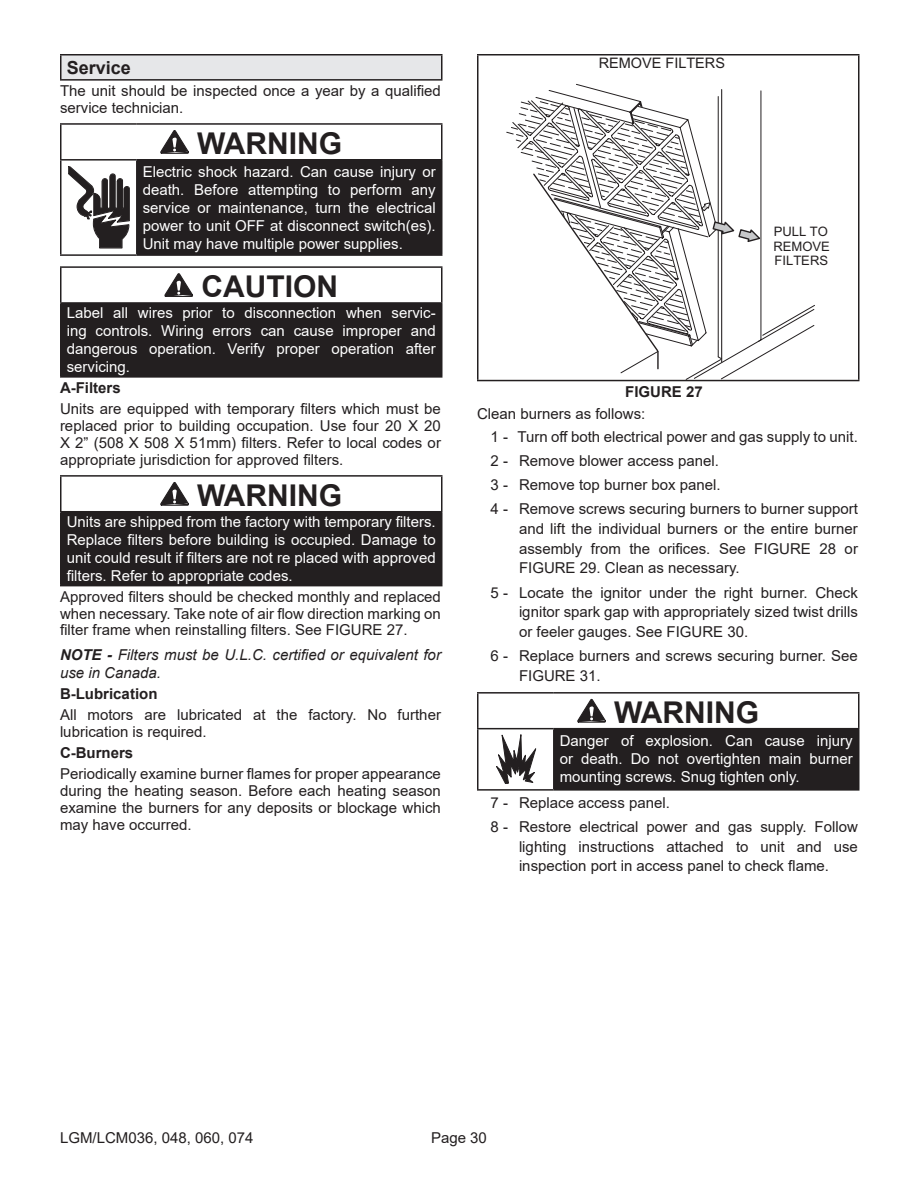
<style>
.page{position:relative;width:918px;height:1188px;background:#fff}
.page>*{position:absolute;margin:0;border:0;box-sizing:border-box;transform-origin:0 0}
.WARNING_20pt{font:700 30px "Arial";color:#231f20}
.Header_1_TOC{font:700 18px "Arial";color:#231f20}
.Paragraph{font:15px/16.8px "Arial";color:#231f20;text-align:justify}
.White_10pt{font:15px/18px "Arial";color:#fff;text-align:justify}
.Paragraph_NOTE__Italic{font:italic 15px/18px "Arial";color:#231f20}
.Paragraph-2{font:700 15px "Arial";color:#231f20}
.t1{font:14.55px "Arial";color:#231f20}
.t2{font:13.05px/14.5px "Arial";color:#231f20}
.s1{font-weight:700}
</style>
<div class="page">
<div style="left:61px;top:55px;width:381px;height:25px;background:#e6e7e9"></div>
<hr style="left:60px;top:54px;width:382px;height:2px;background:#231f20">
<hr style="left:60px;top:56px;width:2px;height:23px;background:#231f20">
<svg style="left:441px;top:56px;width:1px;height:23px"></svg>
<hr style="left:60px;top:79px;width:382px;height:2px;background:#231f20">
<div style="left:137px;top:160px;width:305px;height:95px;background:#231f20"></div>
<hr style="left:60px;top:123px;width:77px;height:2px;background:#231f20">
<hr style="left:60px;top:125px;width:2px;height:34px;background:#231f20">
<hr style="left:137px;top:123px;width:305px;height:2px;background:#231f20">
<hr style="left:441px;top:125px;width:1px;height:34px;background:#231f20">
<hr style="left:60px;top:159px;width:77px;height:2px;background:#231f20">
<hr style="left:60px;top:161px;width:2px;height:93px;background:#231f20">
<hr style="left:137px;top:159px;width:305px;height:2px;background:#231f20">
<hr style="left:136px;top:161px;width:2px;height:93px;background:#231f20">
<hr style="left:60px;top:254px;width:77px;height:2px;background:#231f20">
<hr style="left:137px;top:254px;width:305px;height:2px;background:#231f20">
<svg style="left:160px;top:130px;width:29px;height:24px"></svg>
<svg style="left:68px;top:166px;width:61px;height:83px"></svg>
<div style="left:61px;top:303px;width:381px;height:74px;background:#231f20"></div>
<hr style="left:60px;top:266px;width:382px;height:2px;background:#231f20">
<hr style="left:60px;top:268px;width:2px;height:34px;background:#231f20">
<hr style="left:441px;top:268px;width:1px;height:34px;background:#231f20">
<hr style="left:60px;top:302px;width:382px;height:2px;background:#231f20">
<hr style="left:60px;top:304px;width:2px;height:72px;background:#231f20">
<hr style="left:60px;top:376px;width:382px;height:2px;background:#231f20">
<svg style="left:164px;top:273px;width:29px;height:24px"></svg>
<div style="left:61px;top:512px;width:381px;height:74px;background:#231f20"></div>
<hr style="left:60px;top:475px;width:382px;height:2px;background:#231f20">
<hr style="left:60px;top:477px;width:2px;height:34px;background:#231f20">
<hr style="left:441px;top:477px;width:1px;height:34px;background:#231f20">
<hr style="left:60px;top:511px;width:382px;height:1px;background:#231f20">
<hr style="left:60px;top:512px;width:2px;height:73px;background:#231f20">
<hr style="left:60px;top:585px;width:382px;height:1px;background:#231f20">
<svg style="left:160px;top:482px;width:29px;height:24px"></svg>
<hr style="left:477px;top:54px;width:383px;height:2px;background:#231f20">
<hr style="left:477px;top:56px;width:1px;height:324px;background:#231f20">
<hr style="left:858px;top:56px;width:2px;height:324px;background:#231f20">
<hr style="left:477px;top:380px;width:383px;height:1px;background:#231f20">
<svg style="left:535px;top:84px;width:280px;height:296px"></svg>
<hr style="left:721px;top:90px;width:1px;height:272px;background:#231f20">
<svg style="left:507px;top:96px;width:255px;height:283px"></svg>
<div style="left:554px;top:729px;width:305px;height:61px;background:#231f20"></div>
<hr style="left:477px;top:692px;width:77px;height:2px;background:#231f20">
<hr style="left:477px;top:694px;width:1px;height:34px;background:#231f20">
<hr style="left:554px;top:692px;width:306px;height:2px;background:#231f20">
<hr style="left:858px;top:694px;width:2px;height:34px;background:#231f20">
<hr style="left:477px;top:728px;width:77px;height:1px;background:#231f20">
<hr style="left:477px;top:729px;width:1px;height:60px;background:#231f20">
<hr style="left:554px;top:728px;width:306px;height:1px;background:#231f20">
<hr style="left:553px;top:729px;width:2px;height:60px;background:#231f20">
<hr style="left:858px;top:729px;width:2px;height:60px;background:#231f20">
<hr style="left:477px;top:789px;width:77px;height:2px;background:#231f20">
<hr style="left:554px;top:789px;width:306px;height:2px;background:#231f20">
<svg style="left:577px;top:698px;width:29px;height:25px"></svg>
<svg style="left:496px;top:735px;width:41px;height:49px"></svg>
<p class="Header_1_TOC" style="left:67px;top:55px;width:66px">Service</p>
<p class="Paragraph" style="left:60px;top:82px;width:382px">The unit should be inspected once a year by a qualified service technician.</p>
<p class="WARNING_20pt" style="left:197px;top:122px;width:146px">WARNING</p>
<p class="White_10pt" style="left:143px;top:162px;width:294px">Electric shock hazard. Can cause injury or death. Before attempting to perform any service or maintenance, turn the electrical power to unit OFF at disconnect switch(es).<br>Unit may have multiple power supplies.</p>
<p class="WARNING_20pt" style="left:201px;top:265px;width:138px">CAUTION</p>
<p class="White_10pt" style="left:67px;top:304px;width:371px">Label all wires prior to disconnection when servic&shy;ing controls. Wiring errors can cause improper and dangerous operation. Verify proper operation after servicing.</p>
<p class="Paragraph-2" style="left:60px;top:377px;width:62px">A-Filters</p>
<p class="Paragraph" style="left:60px;top:400px;width:382px">Units are equipped with temporary filters which must be replaced prior to building occupation. Use four 20 X 20<br>X 2” (508 X 508 X 51mm) filters. Refer to local codes or appropriate jurisdiction for approved filters.</p>
<p class="WARNING_20pt" style="left:197px;top:474px;width:146px">WARNING</p>
<p class="White_10pt" style="left:67px;top:513px;width:370px">Units are shipped from the factory with temporary filters.<br>Replace filters before building is occupied. Damage to unit could result if filters are not re placed with approved filters. Refer to appropriate codes.</p>
<p class="Paragraph" style="left:60px;top:588px;width:382px">Approved filters should be checked monthly and replaced when necessary. Take note of air flow direction marking on filter frame when reinstalling filters. See FIGURE 27.</p>
<p class="Paragraph_NOTE__Italic" style="left:60px;top:646px;width:382px"><span class="s1">NOTE -</span> Filters must be U.L.C. certified or equivalent for use in Canada.</p>
<p class="Paragraph-2" style="left:60px;top:683px;width:99px">B-Lubrication</p>
<p class="Paragraph" style="left:60px;top:706px;width:383px">All motors are lubricated at the factory. No further lubrication is required.</p>
<p class="Paragraph-2" style="left:60px;top:742px;width:75px">C-Burners</p>
<p class="Paragraph" style="left:60px;top:766px;width:382px">Periodically examine burner flames for proper appearance during the heating season. Before each heating season examine the burners for any deposits or blockage which may have occurred.</p>
<p class="t1" style="left:599px;top:53px;width:128px">REMOVE FILTERS</p>
<p class="t2" style="left:773px;top:225px;width:58px">PULL TO<br>REMOVE<br>FILTERS</p>
<p class="Paragraph-2" style="left:625px;top:382px;width:79px">FIGURE 27</p>
<p class="Paragraph" style="left:477px;top:405px;width:170px">Clean burners as follows:</p>
<p class="Paragraph" style="left:490px;top:428px;width:369px">1 - Turn off both electrical power and gas supply to unit.</p>
<p class="Paragraph" style="left:490px;top:452px;width:230px">2 - Remove blower access panel.</p>
<p class="Paragraph" style="left:490px;top:477px;width:232px">3 - Remove top burner box panel.</p>
<p class="Paragraph" style="left:519px;top:499px;width:340px;line-height:19.6px;text-indent:-28px">4 - Remove screws securing burners to burner support and lift the individual burners or the entire burner assembly from the orifices. See FIGURE 28 or FIGURE 29. Clean as necessary.</p>
<p class="Paragraph" style="left:519px;top:582px;width:340px;line-height:19.6px;text-indent:-28px">5 - Locate the ignitor under the right burner. Check ignitor spark gap with appropriately sized twist drills or feeler gauges. See FIGURE 30.</p>
<p class="Paragraph" style="left:519px;top:646px;width:340px;line-height:19.6px;text-indent:-28px">6 - Replace burners and screws securing burner. See<br>FIGURE 31.</p>
<p class="WARNING_20pt" style="left:614px;top:691px;width:146px">WARNING</p>
<p class="White_10pt" style="left:560px;top:731px;width:294px">Danger of explosion. Can cause injury or death. Do not overtighten main burner mounting screws. Snug tighten only.</p>
<p class="Paragraph" style="left:490px;top:794px;width:181px">7 - Replace access panel.</p>
<p class="Paragraph" style="left:519px;top:817px;width:340px;line-height:19.6px;text-indent:-28px">8 - Restore electrical power and gas supply. Follow lighting instructions attached to unit and use inspection port in access panel to check flame.</p>
<p class="Paragraph" style="left:60px;top:1129px;width:195px">LGM/LCM036, 048, 060, 074</p>
<p class="Paragraph" style="left:431px;top:1129px;width:57px">Page 30</p>
</div>
